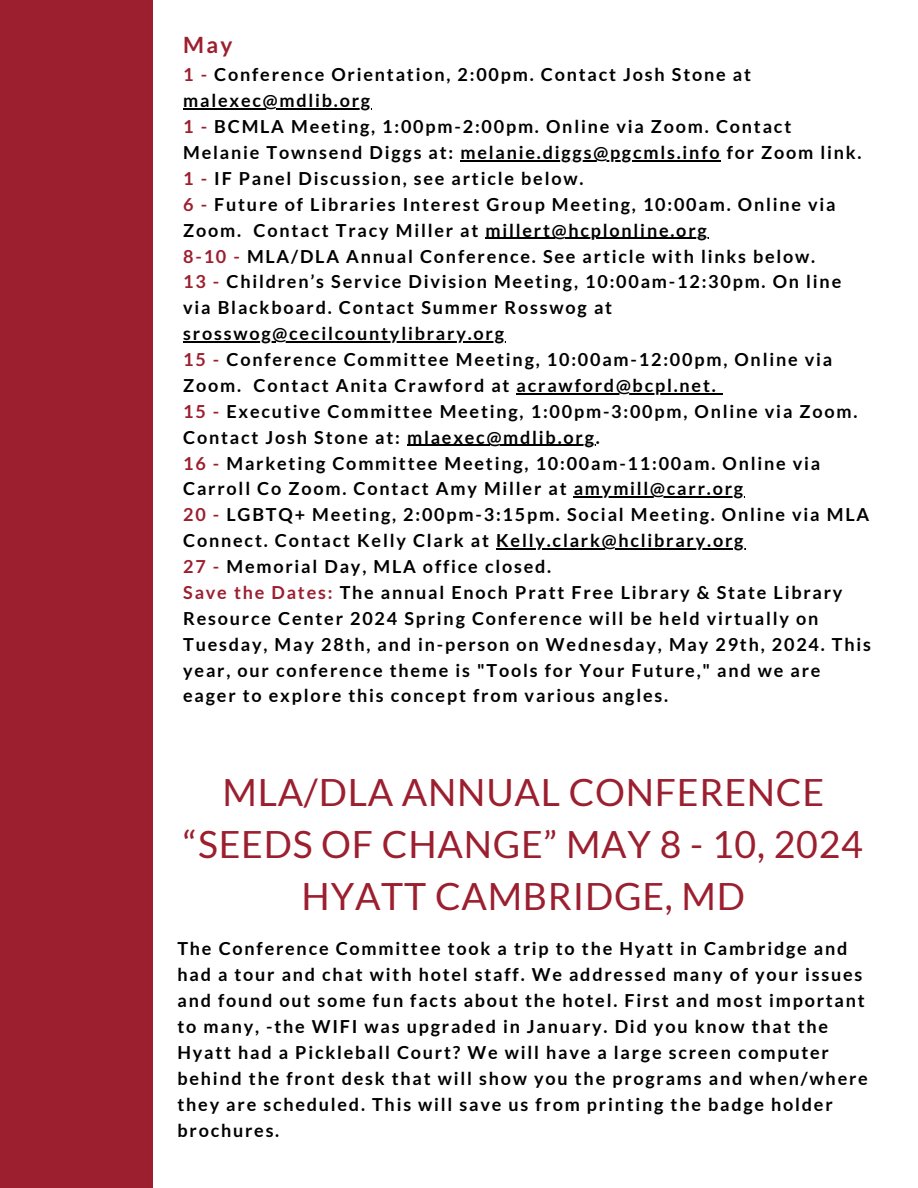
<style>
.page{position:relative;width:918px;height:1188px;background:#fff}
.page>*{position:absolute;margin:0;border:0;box-sizing:border-box;transform-origin:0 0}
.t1{font:37.5px/51.8px "Lato";letter-spacing:.02em;color:#9c1f2f;text-align:center}
.t2{font:700 22.5px "Lato";color:#9c1f2f}
.t3{font:700 18px/25.8px "Lato";letter-spacing:.1em;color:#000}
.s1{color:#9c1f2f}
</style>
<div class="page">
<div style="left:0;top:0;width:153px;height:1188px;background:#9c1f2f"></div>
<hr style="left:183px;top:108px;width:189px;height:2px;background:#000">
<hr style="left:461px;top:160px;width:260px;height:1px;background:#000">
<hr style="left:486px;top:238px;width:223px;height:1px;background:#000">
<hr style="left:183px;top:341px;width:323px;height:1px;background:#000">
<hr style="left:517px;top:393px;width:201px;height:1px;background:#000">
<hr style="left:407px;top:445px;width:189px;height:1px;background:#000">
<hr style="left:574px;top:497px;width:171px;height:1px;background:#000">
<hr style="left:496px;top:548px;width:249px;height:1px;background:#000">
<p class="t2" style="left:183px;top:31px;width:51px">May</p>
<p class="t3" style="left:183px;top:62px;width:689px"><span class="s1">1 -</span> Conference Orientation, 2:00pm. Contact Josh Stone at malexec@mdlib.org<br><span class="s1">1 -</span> BCMLA Meeting, 1:00pm-2:00pm. Online via Zoom. Contact Melanie Townsend Diggs at: melanie.diggs@pgcmls.info for Zoom link.<br><span class="s1">1 -</span> IF Panel Discussion, see article below.<br><span class="s1">6 -</span> Future of Libraries Interest Group Meeting, 10:00am. Online via Zoom. Contact Tracy Miller at millert@hcplonline.org<br><span class="s1">8-10 -</span> MLA/DLA Annual Conference. See article with links below.<br><span class="s1">13 -</span> Children’s Service Division Meeting, 10:00am-12:30pm. On line via Blackboard. Contact Summer Rosswog at srosswog@cecilcountylibrary.org<br><span class="s1">15 -</span> Conference Committee Meeting, 10:00am-12:00pm, Online via Zoom. Contact Anita Crawford at acrawford@bcpl.net.<br><span class="s1">15 -</span> Executive Committee Meeting, 1:00pm-3:00pm, Online via Zoom.<br>Contact Josh Stone at: mlaexec@mdlib.org.<br><span class="s1">16 -</span> Marketing Committee Meeting, 10:00am-11:00am. Online via Carroll Co Zoom. Contact Amy Miller at amymill@carr.org<br><span class="s1">20 -</span> LGBTQ+ Meeting, 2:00pm-3:15pm. Social Meeting. Online via MLA Connect. Contact Kelly Clark at Kelly.clark@hclibrary.org<br><span class="s1">27 -</span> Memorial Day, MLA office closed.<br><span class="s1">Save the Dates:</span> The annual Enoch Pratt Free Library &amp; State Library Resource Center 2024 Spring Conference will be held virtually on Tuesday, May 28th, and in-person on Wednesday, May 29th, 2024. This year, our conference theme is "Tools for Your Future," and we are eager to explore this concept from various angles.</p>
<h1 class="t1" style="left:184px;top:766px;width:681px">MLA/DLA ANNUAL CONFERENCE “SEEDS OF CHANGE” MAY 8 - 10, 2024<br>HYATT CAMBRIDGE, MD</h1>
<p class="t3" style="left:177px;top:935px;width:692px">The Conference Committee took a trip to the Hyatt in Cambridge and had a tour and chat with hotel staff. We addressed many of your issues and found out some fun facts about the hotel. First and most important to many, -the WIFI was upgraded in January. Did you know that the Hyatt had a Pickleball Court? We will have a large screen computer behind the front desk that will show you the programs and when/where they are scheduled. This will save us from printing the badge holder brochures.</p>
</div>
